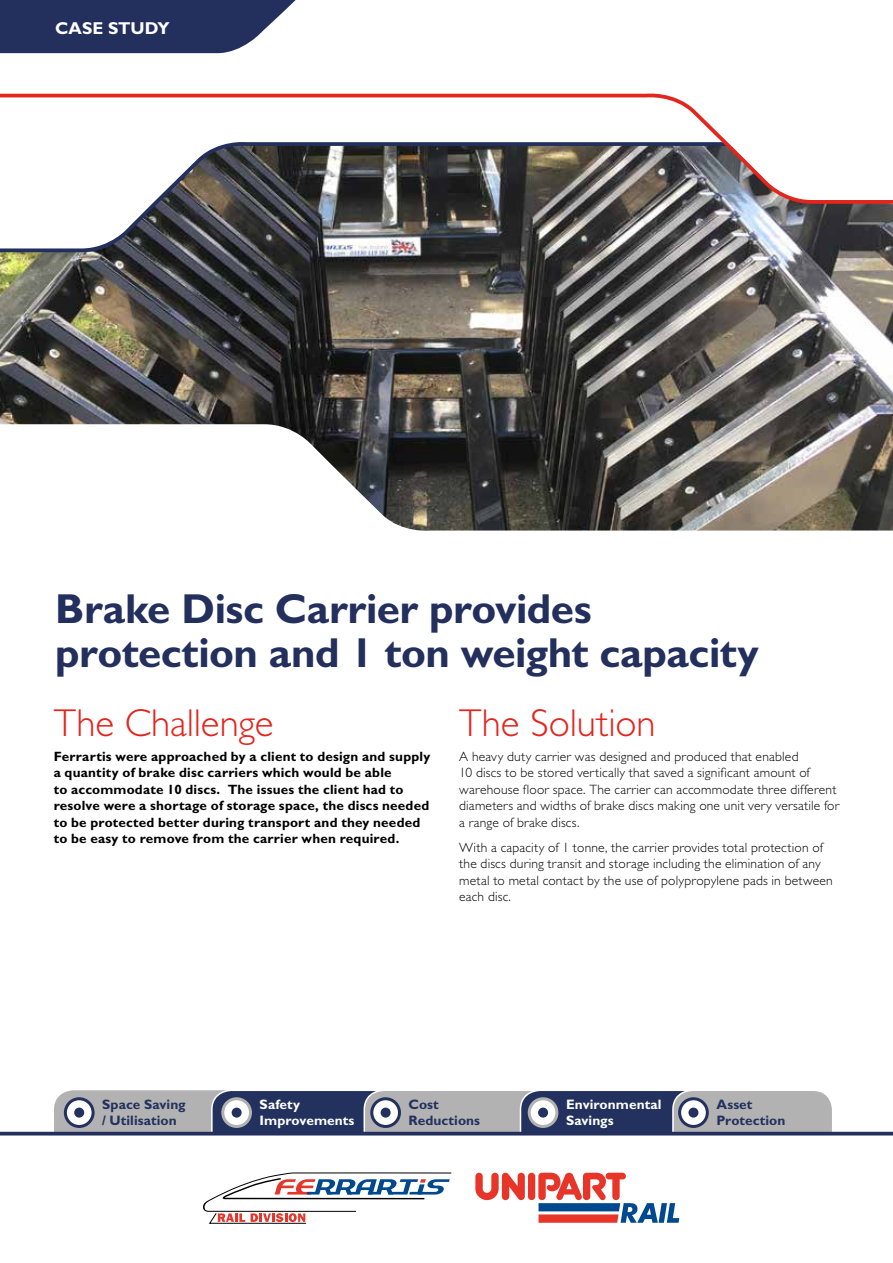
<style>
.page{position:relative;width:893px;height:1263px;background:#fff}
.page>*{position:absolute;margin:0;border:0;box-sizing:border-box;transform-origin:0 0}
.t1{font:700 42px/43.5px "Gill Sans";letter-spacing:-.01em;color:#232f5d}
.t2{font:300 39px "Gill Sans";letter-spacing:-.005em;color:#e2251d}
.t3{font:700 17.25px "Gill Sans";color:#fff}
.t4{font:700 13.65px/15px "Gill Sans";letter-spacing:.005em;color:#22315e}
.t5{font:700 13.65px/15px "Gill Sans";letter-spacing:.005em;color:#fff}
.t6{font:300 13.5px/16.5px "Gill Sans";letter-spacing:.015em;color:#000}
.t7{font:700 13.5px/16.5px "Gill Sans";letter-spacing:.015em;color:#000}
</style>
<div class="page">
<svg style="left:0;top:0;width:296px;height:53px;background:#39436d"></svg>
<img style="left:0;top:254px;width:893px;height:277px">
<img style="left:0;top:206px;width:893px;height:48px">
<svg style="left:0;top:93px;width:893px;height:113px"></svg>
<svg style="left:475px;top:1173px;width:204px;height:50px"></svg>
<svg style="left:203px;top:1172px;width:249px;height:52px"></svg>
<svg style="left:54px;top:1090px;width:780px;height:46px;background:#7f8495"></svg>
<svg style="left:65px;top:1099px;width:28px;height:27px"></svg>
<div style="left:64px;top:1097px;width:31px;height:31px;border:3px solid #22315e;border-radius:50%"></div>
<svg style="left:223px;top:1099px;width:27px;height:27px"></svg>
<div style="left:221px;top:1097px;width:31px;height:31px;border:3px solid #b3b2b2;border-radius:50%"></div>
<svg style="left:372px;top:1099px;width:27px;height:27px"></svg>
<div style="left:370px;top:1097px;width:31px;height:31px;border:3px solid #22315e;border-radius:50%"></div>
<div style="left:529px;top:1099px;width:28px;height:27px;background:#fff;border-radius:50%"></div>
<div style="left:528px;top:1097px;width:30px;height:31px;border:3px solid #b3b2b2;border-radius:50%"></div>
<svg style="left:680px;top:1099px;width:27px;height:27px"></svg>
<div style="left:678px;top:1097px;width:31px;height:31px;border:3px solid #22315e;border-radius:50%"></div>
<hr style="left:0;top:1132px;width:893px;height:3px;background:#232f5d">
<div style="left:74px;top:1107px;width:10px;height:10px;background:#22315e;border-radius:50%"></div>
<div style="left:538px;top:1107px;width:10px;height:10px;background:#22315e;border-radius:50%"></div>
<div style="left:381px;top:1107px;width:10px;height:10px;background:#22315e;border-radius:50%"></div>
<div style="left:232px;top:1107px;width:10px;height:10px;background:#22315e;border-radius:50%"></div>
<div style="left:688px;top:1107px;width:10px;height:10px;background:#22315e;border-radius:50%"></div>
<p class="t3" style="left:55px;top:18px;width:116px">CASE STUDY</p>
<h1 class="t1" style="left:55px;top:587px;width:705px">Brake Disc Carrier provides protection and 1 ton weight capacity</h1>
<h2 class="t2" style="left:54px;top:701px;width:221px">The Challenge</h2>
<p class="t7" style="left:54px;top:748px;width:378px">Ferrartis were approached by a client to design and supply a quantity of brake disc carriers which would be able<br>to accommodate 10 discs. The issues the client had to resolve were a shortage of storage space, the discs needed to be protected better during transport and they needed to be easy to remove from the carrier when required.</p>
<h2 class="t2" style="left:459px;top:701px;width:198px">The Solution</h2>
<p class="t6" style="left:459px;top:748px;width:382px">A heavy duty carrier was designed and produced that enabled<br>10 discs to be stored vertically that saved a significant amount of warehouse floor space. The carrier can accommodate three different diameters and widths of brake discs making one unit very versatile for a range of brake discs.</p>
<p class="t6" style="left:459px;top:839px;width:375px">With a capacity of 1 tonne, the carrier provides total protection of the discs during transit and storage including the elimination of any metal to metal contact by the use of polypropylene pads in between each disc.</p>
<p class="t4" style="left:102px;top:1097px;width:85px">Space Saving / Utilisation</p>
<p class="t5" style="left:260px;top:1097px;width:96px">Safety<br>Improvements</p>
<p class="t4" style="left:409px;top:1097px;width:73px">Cost<br>Reductions</p>
<p class="t5" style="left:566px;top:1097px;width:97px">Environmental<br>Savings</p>
<p class="t4" style="left:716px;top:1097px;width:70px">Asset<br>Protection</p>
</div>
